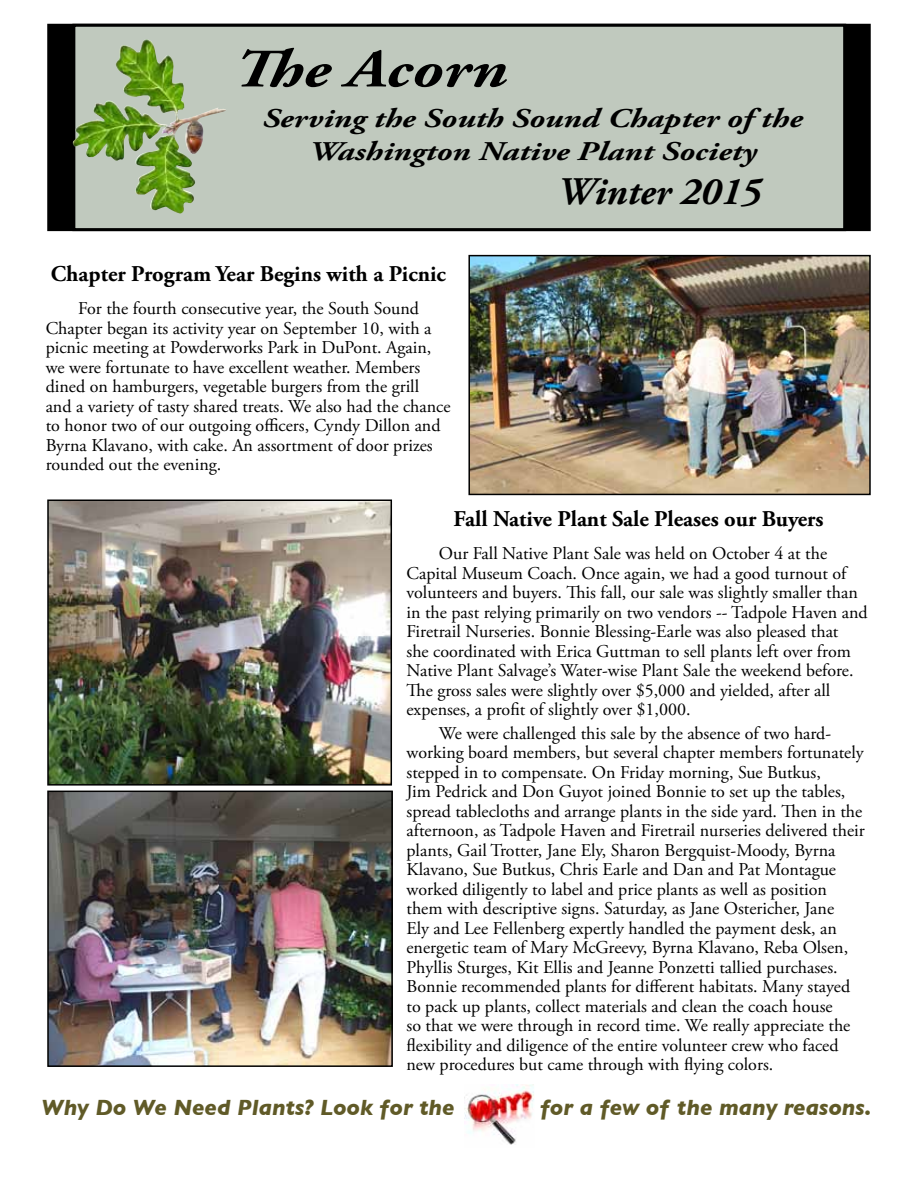
<style>
.page{position:relative;width:918px;height:1188px;background:#fff}
.page>*{position:absolute;margin:0;border:0;box-sizing:border-box;transform-origin:0 0}
.t1{font:italic 700 54px "Adobe Garamond Pro";color:#000;scale:1.25 1}
.t2{font:italic 700 39px "Adobe Garamond Pro";color:#000}
.t3{font:italic 700 27px/33px "Adobe Garamond Pro";color:#000;text-align:center;scale:1.25 1}
.t4{font:700 22.5px "Adobe Garamond Pro";color:#000}
.t5{font:italic 700 22.5px "Gill Sans";color:#605a27}
.t6{font:18px/19.5px "Adobe Garamond Pro";color:#000}
</style>
<div class="page">
<div style="left:49px;top:25px;width:820px;height:205px;background:#000"></div>
<div style="left:74px;top:25px;width:771px;height:205px;background:#c0c9be"></div>
<div style="left:72px;top:24px;width:774px;height:207px;border:3px solid #000"></div>
<img style="left:73px;top:39px;width:132px;height:175px">
<img style="left:471px;top:258px;width:397px;height:234px">
<div style="left:468px;top:255px;width:403px;height:240px;border:2px solid #000"></div>
<img style="left:50px;top:503px;width:339px;height:280px">
<div style="left:47px;top:500px;width:345px;height:286px;border:2px solid #000"></div>
<img style="left:50px;top:794px;width:340px;height:270px">
<div style="left:47px;top:791px;width:346px;height:276px;border:2px solid #000"></div>
<img style="left:464px;top:1085px;width:70px;height:60px">
<h1 class="t1" style="left:233px;top:38px;width:221px">The Acorn</h1>
<h3 class="t3" style="left:263px;top:103px;width:434px">Serving the South Sound Chapter ofthe<br>Washington Native Plant Society</h3>
<h2 class="t2" style="left:557px;top:169px;width:206px">Winter 2015</h2>
<p class="t4" style="left:51px;top:261px;width:397px">Chapter Program Year Begins with a Picnic</p>
<p class="t6" style="left:46px;top:299px;width:406px;text-indent:32px">For the fourth consecutive year, the South Sound Chapter began its activity year on September 10, with a picnic meeting at Powderworks Park in DuPont. Again, we were fortunate to have excellent weather. Members dined on hamburgers, vegetable burgers from the grill<br>and a variety of tasty shared treats. We also had the chance to honor two of our outgoing officers, Cyndy Dillon and Byrna Klavano, with cake. An assortment of door prizes rounded out the evening.</p>
<p class="t4" style="left:454px;top:506px;width:372px">Fall Native Plant Sale Pleases our Buyers</p>
<p class="t6" style="left:407px;top:544px;width:463px;text-indent:32px">Our Fall Native Plant Sale was held on October 4 at the Capital Museum Coach. Once again, we had a good turnout of volunteers and buyers. This fall, our sale was slightly smaller than in the past relying primarily on two vendors -- Tadpole Haven and Firetrail Nurseries. Bonnie Blessing-Earle was also pleased that<br>she coordinated with Erica Guttman to sell plants left over from Native Plant Salvage’s Water-wise Plant Sale the weekend before.<br>The gross sales were slightly over $5,000 and yielded, after all expenses, a profit of slightly over $1,000.</p>
<p class="t6" style="left:407px;top:724px;width:460px;text-indent:32px">We were challenged this sale by the absence of two hard&shy;working board members, but several chapter members fortunately stepped in to compensate. On Friday morning, Sue Butkus,<br>Jim Pedrick and Don Guyot joined Bonnie to set up the tables, spread tablecloths and arrange plants in the side yard. Then in the afternoon, as Tadpole Haven and Firetrail nurseries delivered their plants, Gail Trotter, Jane Ely, Sharon Bergquist-Moody, Byrna Klavano, Sue Butkus, Chris Earle and Dan and Pat Montague worked diligently to label and price plants as well as position them with descriptive signs. Saturday, as Jane Ostericher, Jane<br>Ely and Lee Fellenberg expertly handled the payment desk, an energetic team of Mary McGreevy, Byrna Klavano, Reba Olsen, Phyllis Sturges, Kit Ellis and Jeanne Ponzetti tallied purchases.<br>Bonnie recommended plants for different habitats. Many stayed to pack up plants, collect materials and clean the coach house<br>so that we were through in record time. We really appreciate the flexibility and diligence of the entire volunteer crew who faced new procedures but came through with flying colors.</p>
<p class="t5" style="left:42px;top:1094px;width:415px">Why Do We Need Plants? Look for the</p>
<p class="t5" style="left:540px;top:1094px;width:333px">for a few of the many reasons.</p>
</div>
